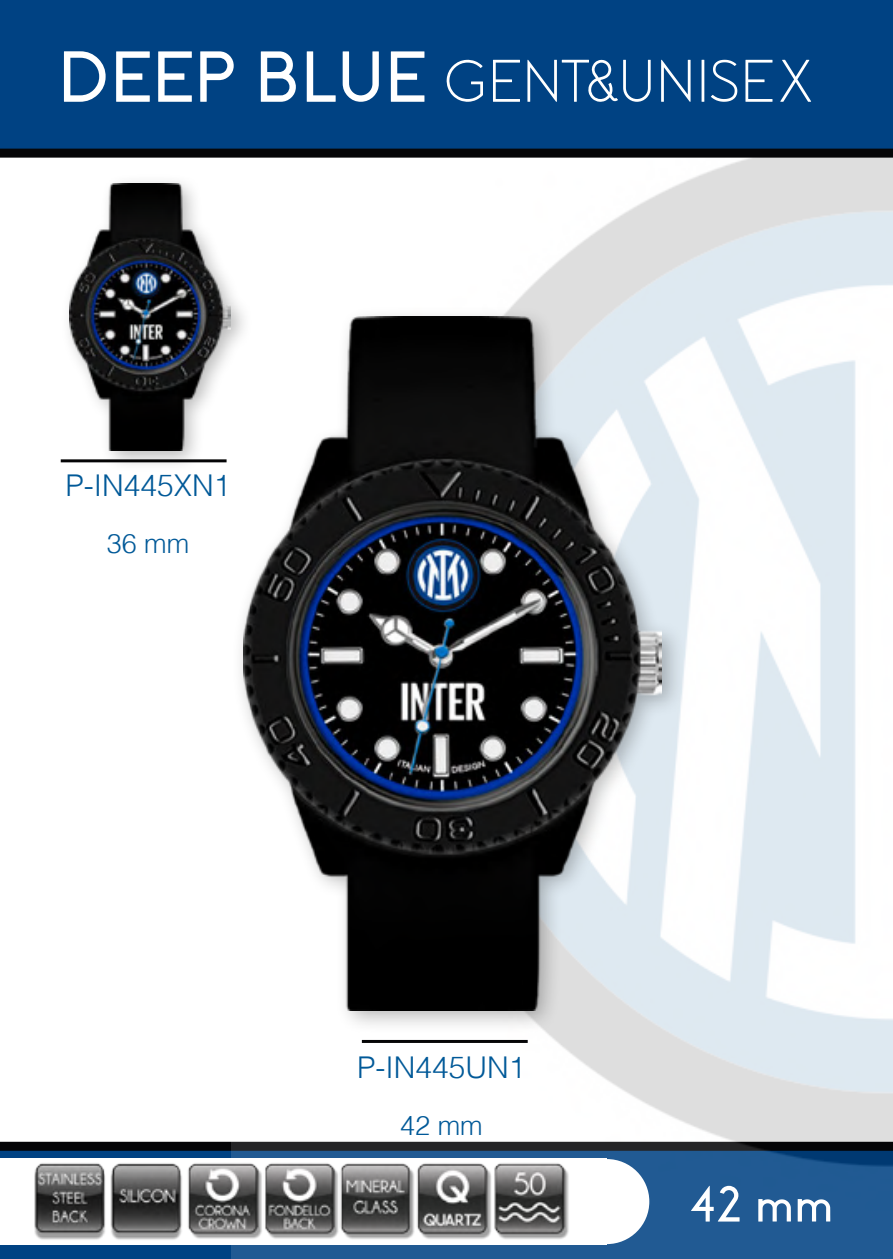
<style>
.page{position:relative;width:893px;height:1259px;background:#fff}
.page>*{position:absolute;margin:0;border:0;box-sizing:border-box;transform-origin:0 0}
.t1{font:700 72px "Coves";color:#fff}
.t2{font:300 60px "Coves";letter-spacing:.025em;color:#fff}
.t3{font:700 51px "Coves";color:#fff}
.t4{font:300 30px "Helvetica";color:#005998}
.t5{font:300 27px "Helvetica";color:#005998}
.s1{font-weight:700;font-size:72px}
.s2{font-size:72px}
</style>
<div class="page">
<svg style="left:0;top:1141px;width:231px;height:118px;background:#2c4e71"></svg>
<img style="left:231px;top:158px;width:662px;height:1101px">
<div style="left:0;top:0;width:893px;height:158px;background:#004283"></div>
<div style="left:231px;top:304px;width:456px;height:730px;background:#000;opacity:.27"></div>
<img style="left:243px;top:317px;width:419px;height:693px">
<hr style="left:362px;top:1040px;width:166px;height:3px;background:#050506">
<div style="left:60px;top:173px;width:193px;height:299px;background:#000;opacity:.27"></div>
<img style="left:70px;top:183px;width:161px;height:267px">
<hr style="left:61px;top:459px;width:166px;height:3px;background:#050506">
<img style="left:11px;top:1152px;width:587px;height:93px">
<p class="t2" style="left:60px;top:46px;width:753px"><span class="s1">TOP</span> <span class="s2">CHRONO</span>GENT&amp;UNISEX</p>
<p class="t1" style="left:58px;top:36px;width:370px">DEEP BLUE</p>
<p class="t4" style="left:65px;top:459px;width:167px">P-IN445XN1</p>
<p class="t5" style="left:107px;top:520px;width:84px">36 mm</p>
<p class="t4" style="left:357px;top:1042px;width:170px">P-IN445UN1</p>
<p class="t5" style="left:400px;top:1102px;width:84px">42 mm</p>
<p class="t3" style="left:689px;top:1174px;width:146px">42 mm</p>
</div>
